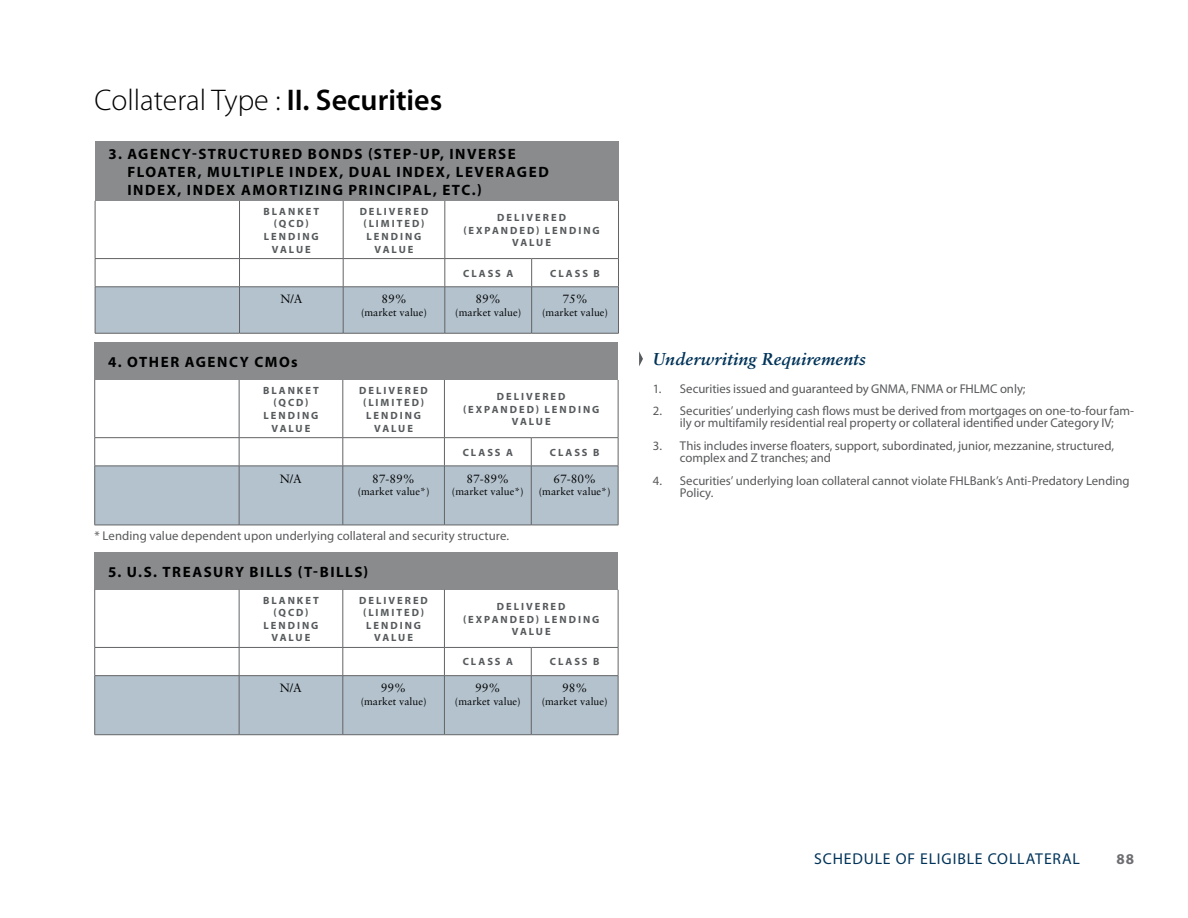
<style>
.page{position:relative;width:1188px;height:918px;background:#fff}
.page>*{position:absolute;margin:0;border:0;box-sizing:border-box;transform-origin:0 0}
.t1{font:300 30px "Myriad Pro";color:#000}
.t2{font:italic 700 17.25px "Sabon LT Pro";letter-spacing:.01em;color:#003359}
.t3{font:15.75px "Myriad Pro";letter-spacing:.05em;color:#003359}
.t4{font:700 15px/18px "Myriad Pro";letter-spacing:.1em;color:#000}
.t5{font:700 15px "Myriad Pro";color:#6d6e71}
.t6{font:12.75px/12px "Myriad Pro";color:#58595b}
.t7{font:12px "Sabon LT Pro";color:#000}
.t8{font:700 10.5px/12.6px "Myriad Pro";letter-spacing:.19em;color:#565a5c;text-align:center}
.t9{font:10.5px "Sabon LT Pro";color:#000}
.s1{font-weight:600}
</style>
<div class="page">
<svg style="left:639px;top:351px;width:4px;height:15px"></svg>
<div style="left:95px;top:142px;width:523px;height:59px;background:#898b8d"></div>
<hr style="left:95px;top:201px;width:1px;height:57px;background:#636466">
<hr style="left:239px;top:201px;width:1px;height:57px;background:#636466">
<hr style="left:343px;top:201px;width:1px;height:57px;background:#636466">
<hr style="left:445px;top:201px;width:1px;height:57px;background:#636466">
<hr style="left:618px;top:201px;width:1px;height:57px;background:#636466">
<hr style="left:95px;top:258px;width:145px;height:1px;background:#636466">
<hr style="left:240px;top:258px;width:103px;height:1px;background:#636466">
<hr style="left:343px;top:258px;width:102px;height:1px;background:#636466">
<hr style="left:445px;top:258px;width:87px;height:1px;background:#636466">
<hr style="left:532px;top:258px;width:87px;height:1px;background:#636466">
<svg style="left:95px;top:259px;width:524px;height:74px"></svg>
<hr style="left:95px;top:287px;width:145px;height:1px;background:#636466">
<hr style="left:95px;top:287px;width:1px;height:46px;background:#636466">
<hr style="left:240px;top:287px;width:103px;height:1px;background:#636466">
<hr style="left:239px;top:287px;width:1px;height:46px;background:#636466">
<hr style="left:343px;top:287px;width:102px;height:1px;background:#636466">
<hr style="left:343px;top:287px;width:1px;height:46px;background:#636466">
<hr style="left:445px;top:287px;width:87px;height:1px;background:#636466">
<hr style="left:445px;top:287px;width:1px;height:46px;background:#636466">
<hr style="left:532px;top:287px;width:87px;height:1px;background:#636466">
<hr style="left:531px;top:287px;width:1px;height:46px;background:#636466">
<hr style="left:618px;top:287px;width:1px;height:46px;background:#636466">
<hr style="left:95px;top:333px;width:145px;height:1px;background:#636466">
<hr style="left:240px;top:333px;width:103px;height:1px;background:#636466">
<hr style="left:343px;top:333px;width:102px;height:1px;background:#636466">
<hr style="left:445px;top:333px;width:87px;height:1px;background:#636466">
<hr style="left:532px;top:333px;width:87px;height:1px;background:#636466">
<div style="left:95px;top:342px;width:523px;height:38px;background:#898b8d"></div>
<hr style="left:94px;top:380px;width:1px;height:57px;background:#636466">
<hr style="left:239px;top:380px;width:1px;height:57px;background:#636466">
<hr style="left:343px;top:380px;width:1px;height:57px;background:#636466">
<hr style="left:444px;top:380px;width:1px;height:57px;background:#636466">
<hr style="left:618px;top:380px;width:1px;height:57px;background:#636466">
<hr style="left:95px;top:437px;width:144px;height:1px;background:#636466">
<hr style="left:239px;top:437px;width:104px;height:1px;background:#636466">
<hr style="left:343px;top:437px;width:101px;height:1px;background:#636466">
<hr style="left:444px;top:437px;width:87px;height:1px;background:#636466">
<hr style="left:531px;top:437px;width:87px;height:1px;background:#636466">
<svg style="left:94px;top:438px;width:525px;height:87px"></svg>
<hr style="left:95px;top:466px;width:144px;height:1px;background:#636466">
<hr style="left:94px;top:466px;width:1px;height:59px;background:#636466">
<hr style="left:239px;top:466px;width:104px;height:1px;background:#636466">
<hr style="left:239px;top:466px;width:1px;height:59px;background:#636466">
<hr style="left:343px;top:466px;width:101px;height:1px;background:#636466">
<hr style="left:343px;top:466px;width:1px;height:59px;background:#636466">
<hr style="left:444px;top:466px;width:87px;height:1px;background:#636466">
<hr style="left:444px;top:466px;width:1px;height:59px;background:#636466">
<hr style="left:531px;top:466px;width:87px;height:1px;background:#636466">
<hr style="left:531px;top:466px;width:1px;height:59px;background:#636466">
<hr style="left:618px;top:466px;width:1px;height:59px;background:#636466">
<hr style="left:95px;top:525px;width:144px;height:1px;background:#636466">
<hr style="left:239px;top:525px;width:104px;height:1px;background:#636466">
<hr style="left:343px;top:525px;width:101px;height:1px;background:#636466">
<hr style="left:444px;top:525px;width:87px;height:1px;background:#636466">
<hr style="left:531px;top:525px;width:87px;height:1px;background:#636466">
<div style="left:95px;top:552px;width:523px;height:38px;background:#898b8d"></div>
<hr style="left:94px;top:590px;width:1px;height:57px;background:#636466">
<hr style="left:239px;top:590px;width:1px;height:57px;background:#636466">
<hr style="left:343px;top:590px;width:1px;height:57px;background:#636466">
<hr style="left:444px;top:590px;width:1px;height:57px;background:#636466">
<hr style="left:618px;top:590px;width:1px;height:57px;background:#636466">
<hr style="left:95px;top:647px;width:144px;height:1px;background:#636466">
<hr style="left:239px;top:647px;width:104px;height:1px;background:#636466">
<hr style="left:343px;top:647px;width:101px;height:1px;background:#636466">
<hr style="left:444px;top:647px;width:87px;height:1px;background:#636466">
<hr style="left:531px;top:647px;width:87px;height:1px;background:#636466">
<svg style="left:94px;top:648px;width:525px;height:86px"></svg>
<hr style="left:95px;top:675px;width:144px;height:1px;background:#636466">
<hr style="left:94px;top:676px;width:1px;height:59px;background:#636466">
<hr style="left:239px;top:675px;width:104px;height:1px;background:#636466">
<hr style="left:239px;top:676px;width:1px;height:59px;background:#636466">
<hr style="left:343px;top:675px;width:101px;height:1px;background:#636466">
<hr style="left:343px;top:676px;width:1px;height:59px;background:#636466">
<hr style="left:444px;top:675px;width:87px;height:1px;background:#636466">
<hr style="left:444px;top:676px;width:1px;height:59px;background:#636466">
<hr style="left:531px;top:675px;width:87px;height:1px;background:#636466">
<hr style="left:531px;top:676px;width:1px;height:59px;background:#636466">
<hr style="left:618px;top:676px;width:1px;height:59px;background:#636466">
<hr style="left:95px;top:734px;width:144px;height:1px;background:#636466">
<hr style="left:239px;top:734px;width:104px;height:1px;background:#636466">
<hr style="left:343px;top:734px;width:101px;height:1px;background:#636466">
<hr style="left:444px;top:734px;width:87px;height:1px;background:#636466">
<hr style="left:531px;top:734px;width:87px;height:1px;background:#636466">
<h1 class="t1" style="left:95px;top:83px;width:349px">Collateral Type : <span class="s1">II. Securities</span></h1>
<p class="t4" style="left:127px;top:145px;width:423px;text-indent:-19px">3. AGENCY-STRUCTURED BONDS (STEP-UP, INVERSE<br>FLOATER, MULTIPLE INDEX, DUAL INDEX, LEVERAGED<br>INDEX, INDEX AMORTIZING PRINCIPAL, ETC.)</p>
<p class="t8" style="left:264px;top:205px;width:57px">BLANKET (QCD)<br>LENDING<br>VALUE</p>
<p class="t8" style="left:360px;top:205px;width:70px">DELIVERED (LIMITED)<br>LENDING<br>VALUE</p>
<p class="t8" style="left:463px;top:211px;width:138px">DELIVERED (EXPANDED) LENDING<br>VALUE</p>
<p class="t8" style="left:463px;top:267px;width:52px">CLASS A</p>
<p class="t8" style="left:550px;top:267px;width:51px">CLASS B</p>
<p class="t7" style="left:280px;top:292px;width:23px">N/A</p>
<p class="t7" style="left:381px;top:292px;width:27px">89%</p>
<p class="t9" style="left:361px;top:306px;width:67px">(market value)</p>
<p class="t7" style="left:476px;top:292px;width:27px">89%</p>
<p class="t9" style="left:455px;top:306px;width:67px">(market value)</p>
<p class="t7" style="left:562px;top:292px;width:27px">75%</p>
<p class="t9" style="left:542px;top:306px;width:67px">(market value)</p>
<p class="t4" style="left:108px;top:353px;width:191px">4. OTHER AGENCY CMOs</p>
<p class="t8" style="left:263px;top:384px;width:57px">BLANKET (QCD)<br>LENDING<br>VALUE</p>
<p class="t8" style="left:359px;top:384px;width:70px">DELIVERED (LIMITED)<br>LENDING<br>VALUE</p>
<p class="t8" style="left:463px;top:390px;width:138px">DELIVERED (EXPANDED) LENDING<br>VALUE</p>
<p class="t8" style="left:463px;top:446px;width:52px">CLASS A</p>
<p class="t8" style="left:550px;top:446px;width:51px">CLASS B</p>
<p class="t7" style="left:280px;top:471px;width:23px">N/A</p>
<p class="t7" style="left:372px;top:471px;width:44px">87-89%</p>
<p class="t9" style="left:358px;top:485px;width:73px">(market value*)</p>
<p class="t7" style="left:467px;top:471px;width:44px">87-89%</p>
<p class="t9" style="left:452px;top:485px;width:73px">(market value*)</p>
<p class="t7" style="left:553px;top:471px;width:44px">67-80%</p>
<p class="t9" style="left:539px;top:485px;width:73px">(market value*)</p>
<p class="t6" style="left:95px;top:530px;width:416px">* Lending value dependent upon underlying collateral and security structure.</p>
<p class="t4" style="left:108px;top:563px;width:262px">5. U.S. TREASURY BILLS (T-BILLS)</p>
<p class="t8" style="left:263px;top:594px;width:57px">BLANKET (QCD)<br>LENDING<br>VALUE</p>
<p class="t8" style="left:359px;top:594px;width:70px">DELIVERED (LIMITED)<br>LENDING<br>VALUE</p>
<p class="t8" style="left:463px;top:600px;width:138px">DELIVERED (EXPANDED) LENDING<br>VALUE</p>
<p class="t8" style="left:463px;top:656px;width:52px">CLASS A</p>
<p class="t8" style="left:550px;top:656px;width:51px">CLASS B</p>
<p class="t7" style="left:280px;top:681px;width:23px">N/A</p>
<p class="t7" style="left:381px;top:681px;width:27px">99%</p>
<p class="t9" style="left:361px;top:695px;width:67px">(market value)</p>
<p class="t7" style="left:475px;top:681px;width:27px">99%</p>
<p class="t9" style="left:455px;top:695px;width:67px">(market value)</p>
<p class="t7" style="left:562px;top:681px;width:27px">98%</p>
<p class="t9" style="left:542px;top:695px;width:67px">(market value)</p>
<h2 class="t2" style="left:653px;top:348px;width:215px">Underwriting Requirements</h2>
<p class="t6" style="left:653px;top:382px;width:374px">1. Securities issued and guaranteed by GNMA, FNMA or FHLMC only;</p>
<p class="t6" style="left:653px;top:405px;width:483px;text-align:center">2. Securities’ underlying cash flows must be derived from mortgages on one-to-four fam&shy;ily or multifamily residential real property or collateral identified under Category IV;</p>
<p class="t6" style="left:680px;top:440px;width:436px;text-indent:-27px">3. This includes inverse floaters, support, subordinated, junior, mezzanine, structured, complex and Z tranches; and</p>
<p class="t6" style="left:680px;top:475px;width:451px;text-indent:-27px">4. Securities’ underlying loan collateral cannot violate FHLBank’s Anti-Predatory Lending<br>Policy.</p>
<p class="t3" style="left:814px;top:850px;width:267px">SCHEDULE OF ELIGIBLE COLLATERAL</p>
<p class="t5" style="left:1116px;top:851px;width:19px">88</p>
</div>
